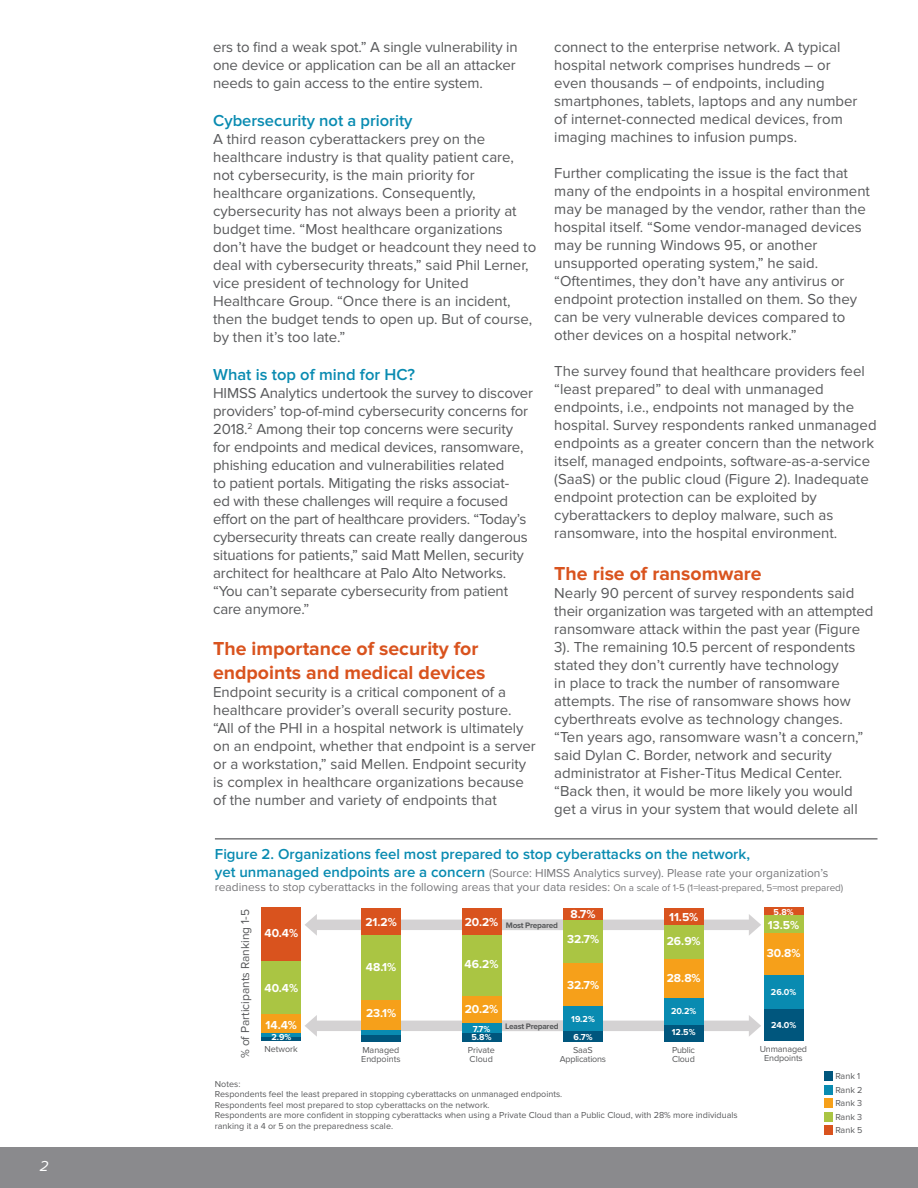
<style>
.page{position:relative;width:918px;height:1188px;background:#fff}
.page>*{position:absolute;margin:0;border:0;box-sizing:border-box;transform-origin:0 0}
.t1{font:700 19.5px/23.4px "Proxima Nova";color:#d9531e}
.t2{font:600 16.5px "Proxima Nova";color:#098bb1}
.t3{font:15px/18px "Proxima Nova";color:#58595b}
.t4{font:600 15px "Proxima Nova";color:#098bb1}
.t5{font:italic 15px "Proxima Nova";color:#fff}
.t6{font:12px/14.4px "Proxima Nova";color:#77777a}
.t7{font:700 12px/25px "Proxima Nova";color:#fff}
.t8{font:12px "Proxima Nova";color:#58595b}
.t9{font:9px/10.5px "Proxima Nova";color:#58595b}
.t10{font:700 9px/8.1px "Proxima Nova";color:#fff}
.t11{font:9px/9px "Proxima Nova";letter-spacing:-.02em;color:#58595b;text-align:center}
.t12{font:700 8.25px "Proxima Nova";letter-spacing:-.03em;color:#58595b}
.s1{font-weight:600;font-size:15px;color:#098bb1}
.s2{font-size:9.9px}
</style>
<div class="page">
<div style="left:0;top:1148px;width:918px;height:40px;background:#8a8a8d"></div>
<hr style="left:215px;top:838px;width:663px;height:2px;background:#77777a">
<svg style="left:305px;top:914px;width:456px;height:22px"></svg>
<div style="left:261px;top:908px;width:40px;height:54px;background:#d9531e"></div>
<div style="left:261px;top:962px;width:40px;height:52px;background:#aac543"></div>
<div style="left:261px;top:1014px;width:40px;height:20px;background:#f6a01a"></div>
<hr style="left:261px;top:1033px;width:40px;height:4px;background:#098bb1">
<hr style="left:261px;top:1037px;width:40px;height:4px;background:#00567d">
<svg style="left:305px;top:1015px;width:456px;height:22px"></svg>
<div style="left:361px;top:908px;width:40px;height:28px;background:#d9531e"></div>
<div style="left:361px;top:936px;width:40px;height:64px;background:#aac543"></div>
<div style="left:361px;top:1000px;width:40px;height:31px;background:#f6a01a"></div>
<hr style="left:361px;top:1031px;width:40px;height:4px;background:#098bb1">
<div style="left:361px;top:1035px;width:40px;height:6px;background:#00567d"></div>
<div style="left:462px;top:908px;width:40px;height:28px;background:#d9531e"></div>
<div style="left:462px;top:936px;width:40px;height:60px;background:#aac543"></div>
<div style="left:462px;top:996px;width:40px;height:28px;background:#f6a01a"></div>
<div style="left:462px;top:1023px;width:40px;height:11px;background:#098bb1"></div>
<div style="left:462px;top:1033px;width:40px;height:8px;background:#00567d"></div>
<div style="left:563px;top:908px;width:40px;height:12px;background:#d9531e"></div>
<div style="left:563px;top:920px;width:40px;height:44px;background:#aac543"></div>
<div style="left:563px;top:963px;width:40px;height:44px;background:#f6a01a"></div>
<div style="left:563px;top:1006px;width:40px;height:26px;background:#098bb1"></div>
<div style="left:563px;top:1031px;width:40px;height:10px;background:#00567d"></div>
<div style="left:664px;top:908px;width:40px;height:17px;background:#d9531e"></div>
<div style="left:664px;top:925px;width:40px;height:34px;background:#aac543"></div>
<div style="left:664px;top:959px;width:40px;height:39px;background:#f6a01a"></div>
<div style="left:664px;top:998px;width:40px;height:27px;background:#098bb1"></div>
<div style="left:664px;top:1025px;width:40px;height:16px;background:#00567d"></div>
<div style="left:764px;top:908px;width:40px;height:8px;background:#d9531e"></div>
<div style="left:764px;top:916px;width:40px;height:18px;background:#aac543"></div>
<div style="left:764px;top:934px;width:40px;height:41px;background:#f6a01a"></div>
<div style="left:764px;top:975px;width:40px;height:35px;background:#098bb1"></div>
<div style="left:764px;top:1009px;width:40px;height:32px;background:#00567d"></div>
<div style="left:824px;top:1072px;width:9px;height:9px;background:#00567d"></div>
<div style="left:824px;top:1085px;width:9px;height:9px;background:#098bb1"></div>
<div style="left:824px;top:1099px;width:9px;height:9px;background:#f6a01a"></div>
<div style="left:824px;top:1112px;width:9px;height:9px;background:#aac543"></div>
<div style="left:824px;top:1126px;width:9px;height:9px;background:#d9531e"></div>
<p class="t5" style="left:40px;top:1158px;width:10px">2</p>
<p class="t3" style="left:213px;top:39px;width:306px">ers to find a weak spot.” A single vulnerability in one device or application can be all an attacker needs to gain access to the entire system.</p>
<p class="t2" style="left:213px;top:111px;width:201px">Cybersecurity not a priority</p>
<p class="t3" style="left:213px;top:130px;width:325px">A third reason cyberattackers prey on the healthcare industry is that quality patient care, not cybersecurity, is the main priority for healthcare organizations. Consequently, cybersecurity has not always been a priority at budget time. “Most healthcare organizations don’t have the budget or headcount they need to deal with cybersecurity threats,” said Phil Lerner, vice president of technology for United Healthcare Group. “Once there is an incident, then the budget tends to open up. But of course, by then it’s too late.”</p>
<p class="t2" style="left:213px;top:365px;width:203px">What is top of mind for HC?</p>
<p class="t3" style="left:213px;top:384px;width:322px">HIMSS Analytics undertook the survey to discover providers’ top-of-mind cybersecurity concerns for 2018.<sup>2</sup> Among their top concerns were security for endpoints and medical devices, ransomware, phishing education and vulnerabilities related<br>to patient portals. Mitigating the risks associat-<br>ed with these challenges will require a focused effort on the part of healthcare providers. “Today’s cybersecurity threats can create really dangerous situations for patients,” said Matt Mellen, security architect for healthcare at Palo Alto Networks. “You can’t separate cybersecurity from patient care anymore.”</p>
<h1 class="t1" style="left:213px;top:638px;width:274px">The importance of security for endpoints and medical devices</h1>
<p class="t3" style="left:213px;top:683px;width:324px">Endpoint security is a critical component of a healthcare provider’s overall security posture. “All of the PHI in a hospital network is ultimately on an endpoint, whether that endpoint is a server or a workstation,” said Mellen. Endpoint security is complex in healthcare organizations because of the number and variety of endpoints that</p>
<p class="t3" style="left:554px;top:39px;width:305px">connect to the enterprise network. A typical hospital network comprises hundreds – or even thousands – of endpoints, including smartphones, tablets, laptops and any number of internet-connected medical devices, from imaging machines to infusion pumps.</p>
<p class="t3" style="left:554px;top:165px;width:317px">Further complicating the issue is the fact that many of the endpoints in a hospital environment may be managed by the vendor, rather than the hospital itself. “Some vendor-managed devices may be running Windows 95, or another unsupported operating system,” he said. “Oftentimes, they don’t have any antivirus or endpoint protection installed on them. So they can be very vulnerable devices compared to other devices on a hospital network.”</p>
<p class="t3" style="left:554px;top:363px;width:324px">The survey found that healthcare providers feel “least prepared” to deal with unmanaged endpoints, i.e., endpoints not managed by the hospital. Survey respondents ranked unmanaged endpoints as a greater concern than the network itself, managed endpoints, software-as-a-service (SaaS) or the public cloud (Figure 2). Inadequate endpoint protection can be exploited by cyberattackers to deploy malware, such as ransomware, into the hospital environment.</p>
<h1 class="t1" style="left:554px;top:562px;width:209px">The rise of ransomware</h1>
<p class="t3" style="left:554px;top:584px;width:321px">Nearly 90 percent of survey respondents said their organization was targeted with an attempted ransomware attack within the past year (Figure 3). The remaining 10.5 percent of respondents stated they don’t currently have technology<br>in place to track the number of ransomware attempts. The rise of ransomware shows how cyberthreats evolve as technology changes. “Ten years ago, ransomware wasn’t a concern,” said Dylan C. Border, network and security administrator at Fisher-Titus Medical Center. “Back then, it would be more likely you would get a virus in your system that would delete all</p>
<p class="t4" style="left:215px;top:845px;width:537px">Figure 2. Organizations feel most prepared to stop cyberattacks on the network,</p>
<p class="t6" style="left:215px;top:866px;width:630px"><span class="s1">yet unmanaged endpoints are a concern</span> (Source: HIMSS Analytics survey). Please rate your organization’s readiness to stop cyberattacks in the following areas that your data resides: <span class="s2">On a scale of 1-5 (1=least-prepared, 5=most prepared)</span></p>
<p class="t8" style="left:238px;top:1058px;width:151px;rotate:-90deg">% of Participants Ranking 1-5</p>
<p class="t7" style="left:265px;top:921px;width:35px">40.4%</p>
<p class="t7" style="left:265px;top:975px;width:35px">40.4%</p>
<p class="t7" style="left:266px;top:1012px;width:33px">14.4%</p>
<p class="t10" style="left:271px;top:1033px;width:21px">2.9%</p>
<p class="t9" style="left:264px;top:1044px;width:35px">Network</p>
<p class="t7" style="left:365px;top:910px;width:33px">21.2%</p>
<p class="t7" style="left:366px;top:955px;width:32px">48.1%</p>
<p class="t7" style="left:366px;top:1001px;width:32px">23.1%</p>
<p class="t9" style="left:361px;top:1045px;width:41px;line-height:9px">Managed<br>Endpoints</p>
<p class="t7" style="left:567px;top:902px;width:34px">8.7%<br>32.7%</p>
<p class="t7" style="left:567px;top:973px;width:34px">32.7%</p>
<p class="t7" style="left:465px;top:910px;width:35px">20.2%</p>
<p class="t7" style="left:465px;top:952px;width:35px">46.2%</p>
<p class="t7" style="left:465px;top:996px;width:35px">20.2%</p>
<p class="t9" style="left:468px;top:1045px;width:29px;line-height:9px">Private<br>Cloud</p>
<p class="t12" style="left:506px;top:921px;width:53px">Most Prepared</p>
<p class="t10" style="left:571px;top:1010px;width:25px;line-height:17.9px">19.2%<br>6.7%</p>
<p class="t12" style="left:505px;top:1022px;width:55px">Least Prepared</p>
<p class="t10" style="left:472px;top:1025px;width:22px">7.7%<br>5.8%</p>
<p class="t11" style="left:560px;top:1045px;width:48px">SaaS<br>Applications</p>
<p class="t7" style="left:667px;top:906px;width:35px;line-height:23.5px">11.5%<br>26.9%</p>
<p class="t7" style="left:667px;top:965px;width:35px">28.8%</p>
<p class="t10" style="left:671px;top:1007px;width:27px">20.2%</p>
<p class="t10" style="left:672px;top:1028px;width:25px">12.5%</p>
<p class="t11" style="left:672px;top:1045px;width:25px;text-align:left">Public<br>Cloud</p>
<p class="t9" style="left:215px;top:1079px;width:524px">Notes:<br>Respondents feel the least prepared in stopping cyberattacks on unmanaged endpoints.<br>Respondents feel most prepared to stop cyberattacks on the network.<br>Respondents are more confident in stopping cyberattacks when using a Private Cloud than a Public Cloud, with 28% more individuals ranking it a 4 or 5 on the preparedness scale.</p>
<p class="t10" style="left:774px;top:908px;width:22px">5.8%</p>
<p class="t7" style="left:768px;top:913px;width:33px">13.5%</p>
<p class="t7" style="left:767px;top:941px;width:35px">30.8%</p>
<p class="t10" style="left:771px;top:988px;width:27px">26.0%</p>
<p class="t10" style="left:771px;top:1021px;width:27px">24.0%</p>
<p class="t9" style="left:760px;top:1045px;width:49px;line-height:9px;text-align:center">Unmanaged<br>Endpoints</p>
<p class="t9" style="left:835px;top:1070px;width:29px;line-height:13.5px">Rank 1<br>Rank 2<br>Rank 3<br>Rank 3<br>Rank 5</p>
</div>
